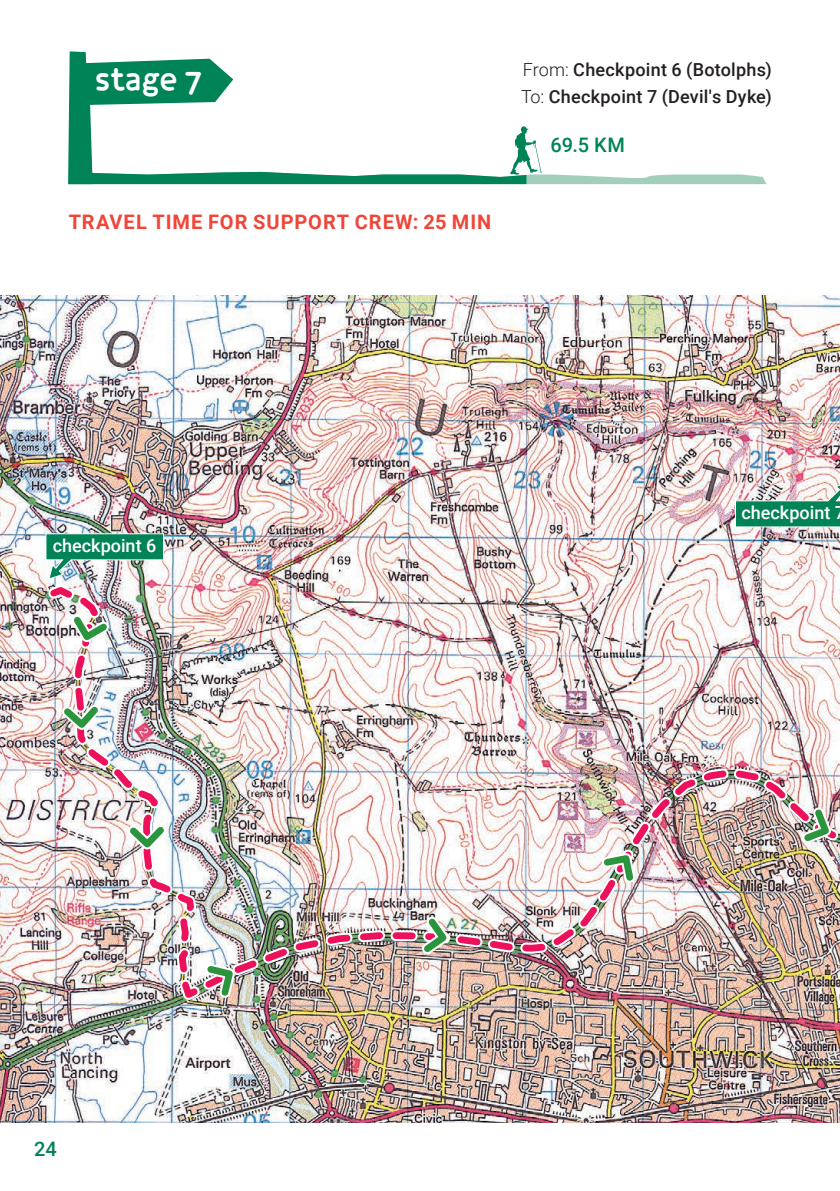
<style>
.page{position:relative;width:840px;height:1191px;background:#fff}
.page>*{position:absolute;margin:0;border:0;box-sizing:border-box;transform-origin:0 0}
.t1{font:700 34px "Core Humanist Sans";letter-spacing:-.01em;color:#fff}
.t2{font:700 20px "Roboto";letter-spacing:.05em;color:#ef4639}
.t3{font:500 20px "Roboto";color:#008356}
.t4{font:500 18px/27.2px "Roboto";letter-spacing:.015em;color:#231f20}
.t5{font:500 18px "Roboto";color:#fff}
.s1{font-weight:300}
</style>
<div class="page">
<svg style="left:68px;top:51px;width:698px;height:133px"></svg>
<img style="left:0;top:295px;width:839px;height:828px">
<img style="left:40px;top:453px;width:799px;height:557px">
<img style="left:45px;top:458px;width:794px;height:546px">
<img style="left:52px;top:540px;width:787px;height:465px">
<img style="left:58px;top:544px;width:781px;height:456px">
<img style="left:45px;top:533px;width:119px;height:53px">
<img style="left:734px;top:482px;width:105px;height:46px">
<h1 class="t1" style="left:95px;top:56px;width:109px">stage 7</h1>
<p class="t4" style="left:521px;top:55px;width:252px"><span class="s1">From:</span> Checkpoint 6 (Botolphs)<br><span class="s1">To:</span> Checkpoint 7 (Devil's Dyke)</p>
<p class="t2" style="left:69px;top:208px;width:424px">TRAVEL TIME FOR SUPPORT CREW: 25 MIN</p>
<p class="t3" style="left:550px;top:130px;width:76px">69.5 KM</p>
<p class="t5" style="left:53px;top:533px;width:105px">checkpoint 6</p>
<p class="t5" style="left:741px;top:500px;width:105px">checkpoint 7</p>
<p class="t3" style="left:34px;top:1134px;width:24px">24</p>
</div>
